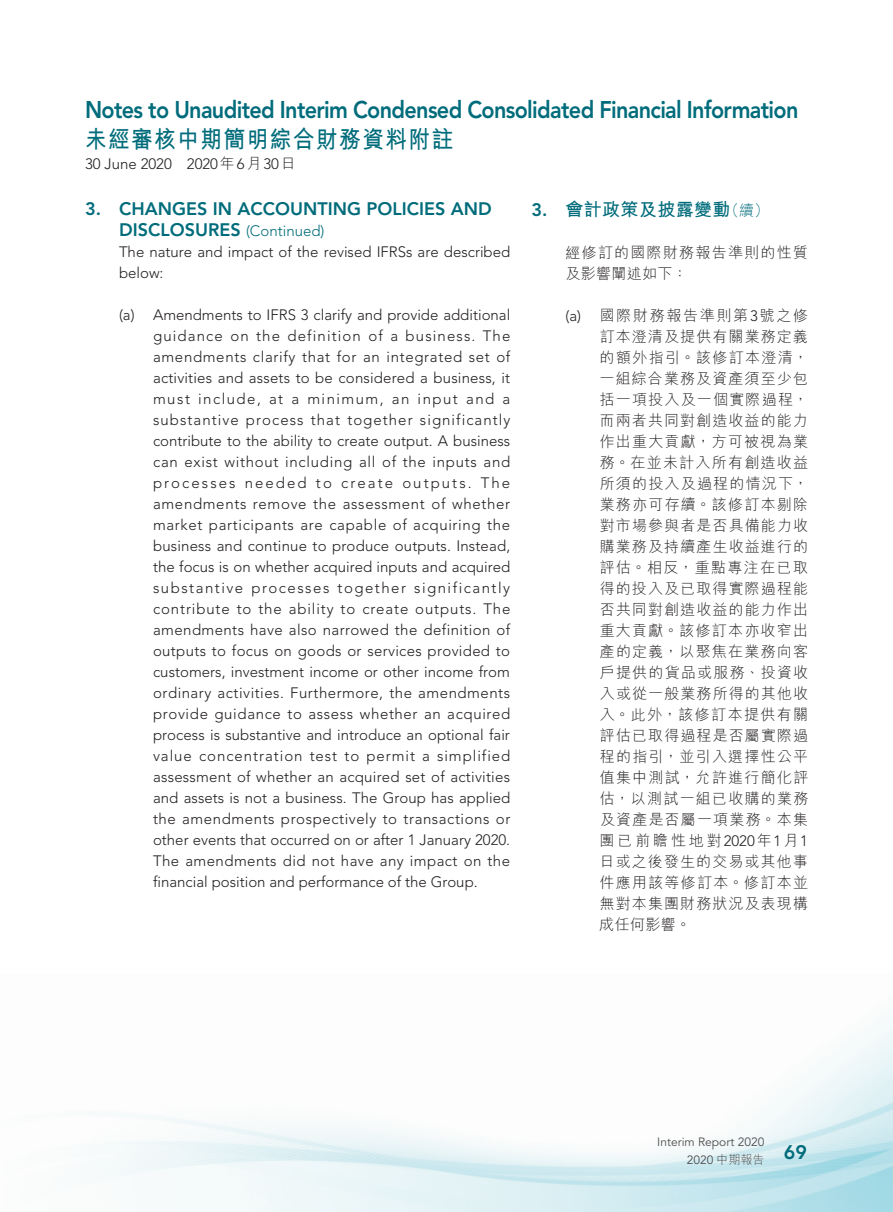
<style>
.page{position:relative;width:893px;height:1212px;background:#fff}
.page>*{position:absolute;margin:0;border:0;box-sizing:border-box;transform-origin:0 0}
.t1{font:800 24px "Avenir LT Std";letter-spacing:-.03em;color:#006c7b;scale:.9 1}
.t2{font:700 24px "M Hei HK";letter-spacing:.07em;color:#006c7b;scale:.9 1}
.t3{font:800 18px/21px "Avenir LT Std";color:#006c7b}
.t4{font:700 18px "M Hei HK";letter-spacing:.02em;color:#006c7b}
.t5{font:300 15px/21px "Avenir LT Std";color:#231f20}
.t6{font:300 15px/21px "M Hei HK";letter-spacing:.075em;color:#231f20}
.t7{font:12px/18px "Avenir LT Std";color:#4b4c4d}
.s1{font-family:"M Hei HK"}
.s2{font-family:"Avenir LT Std";font-weight:800}
.s3{font-weight:300;font-size:15px}
.s4{font-family:"Avenir LT Std"}
.s5{font-family:"M Hei HK";font-weight:300}
</style>
<div class="page">
<h1 class="t1" style="left:85px;top:95px;width:794px">Notes to Unaudited Interim Condensed Consolidated Financial Information</h1>
<h1 class="t2" style="left:85px;top:121px;width:411px">未經審核中期簡明綜合財務資料附註</h1>
<p class="t5" style="left:85px;top:154px;width:212px">30 June 2020 2020<span class="s1">年</span>6<span class="s1">月</span>30<span class="s1">日</span></p>
<p class="t4" style="left:531px;top:196px;width:239px"><span class="s2">3.</span> 會計政策及披露變動<span class="s3">（續）</span></p>
<p class="t6" style="left:565px;top:242px;width:244px">經修訂的國際財務報告準則的性質及影響闡述如下：</p>
<p class="t6" style="left:600px;top:305px;width:210px;text-align:justify;text-indent:-34px"><span class="s4">(a)</span> 國際財務報告準則第<span class="s4">3</span>號之修訂本澄清及提供有關業務定義的額外指引。該修訂本澄清，一組綜合業務及資產須至少包括一項投入及一個實際過程，而兩者共同對創造收益的能力作出重大貢獻，方可被視為業務。在並未計入所有創造收益所須的投入及過程的情況下，業務亦可存續。該修訂本剔除對市場參與者是否具備能力收購業務及持續產生收益進行的評估。相反，重點專注在已取得的投入及已取得實際過程能否共同對創造收益的能力作出重大貢獻。該修訂本亦收窄出產的定義，以聚焦在業務向客戶提供的貨品或服務、投資收入或從一般業務所得的其他收入。此外，該修訂本提供有關評估已取得過程是否屬實際過程的指引，並引入選擇性公平值集中測試，允許進行簡化評估，以測試一組已收購的業務及資產是否屬一項業務。本集團已前瞻性地對<span class="s4">2020</span>年<span class="s4">1</span>月<span class="s4">1</span>日或之後發生的交易或其他事件應用該等修訂本。修訂本並無對本集團財務狀況及表現構成任何影響。</p>
<p class="t3" style="left:119px;top:198px;width:374px;text-indent:-34px">3. CHANGES IN ACCOUNTING POLICIES AND<br>DISCLOSURES <span class="s3">(Continued)</span></p>
<p class="t5" style="left:119px;top:241px;width:393px">The nature and impact of the revised IFRSs are described below:</p>
<p class="t5" style="left:153px;top:304px;width:359px;text-align:justify;text-indent:-34px">(a) Amendments to IFRS 3 clarify and provide additional guidance on the definition of a business. The amendments clarify that for an integrated set of activities and assets to be considered a business, it must include, at a minimum, an input and a substantive process that together significantly contribute to the ability to create output. A business can exist without including all of the inputs and processes needed to create outputs. The amendments remove the assessment of whether market participants are capable of acquiring the business and continue to produce outputs. I nstead, the focus is on whether acquired inputs and acquired substantive processes together significantly contribute to the ability to create outputs. The amendments have also narrowed the definition of outputs to focus on goods or services provided to customers, investment income or other income from ordinary activities. Furthermore, the amendments provide guidance to assess whether an acquired process is substantive and introduce an optional fair value concentration test to permit a simplified assessment of whether an acquired set of activities and assets is not a business. The Group has applied the amendments prospectively to transactions or other events that occurred on or after 1 January 2020.<br>The amendments did not have any impact on the financial position and performance of the Group.</p>
<p class="t7" style="left:687px;top:1133px;width:122px;text-indent:-29px">Interim Report 2020<br>2020 <span class="s5">中期報告</span> <sup>69</sup></p>
</div>
